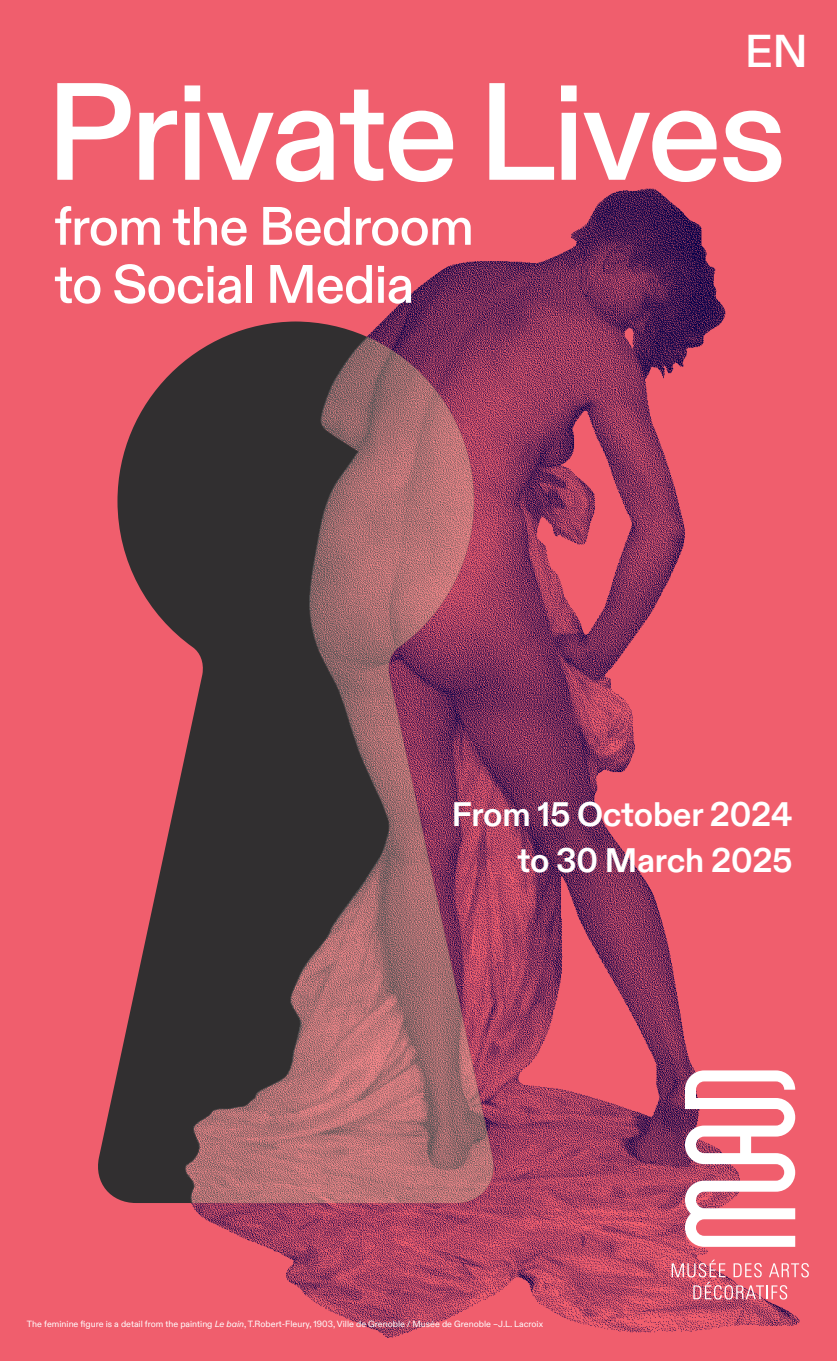
<style>
.page{position:relative;width:837px;height:1361px;background:#fff}
.page>*{position:absolute;margin:0;border:0;box-sizing:border-box;transform-origin:0 0}
.t1{font:500 138px "ABC Diatype";letter-spacing:-.025em;color:#fff}
.t2{font:500 54px/58px "ABC Diatype";letter-spacing:-.02em;color:#fff}
.t3{font:500 46px "ABC Diatype";color:#fff}
.t4{font:700 34px/46px "ABC Diatype";letter-spacing:-.005em;color:#fff;text-align:right}
.t5{font:9px "ABC Diatype";color:#fff}
.s1{font-style:italic}
</style>
<div class="page">
<div style="left:0;top:0;width:837px;height:1360px;background:#f05e6d"></div>
<img style="left:185px;top:188px;width:624px;height:1150px">
<svg style="left:98px;top:361px;width:87px;height:841px"></svg>
<img style="left:185px;top:321px;width:312px;height:881px">
<svg style="left:685px;top:1070px;width:110px;height:176px"></svg>
<svg style="left:671px;top:1259px;width:137px;height:40px"></svg>
<h3 class="t3" style="left:744px;top:24px;width:65px">EN</h3>
<h1 class="t1" style="left:46px;top:51px;width:742px">Private Lives</h1>
<h2 class="t2" style="left:54px;top:199px;width:421px">from the Bedroom to Social Media</h2>
<h3 class="t4" style="left:452px;top:792px;width:342px">From 15 October 2024 to 30 March 2025</h3>
<p class="t5" style="left:27px;top:1318px;width:517px">The feminine figure is a detail from the painting <span class="s1">Le bain</span>, T.Robert-Fleury, 1903, Ville de Grenoble / Musée de Grenoble –J.L. Lacroix</p>
</div>
